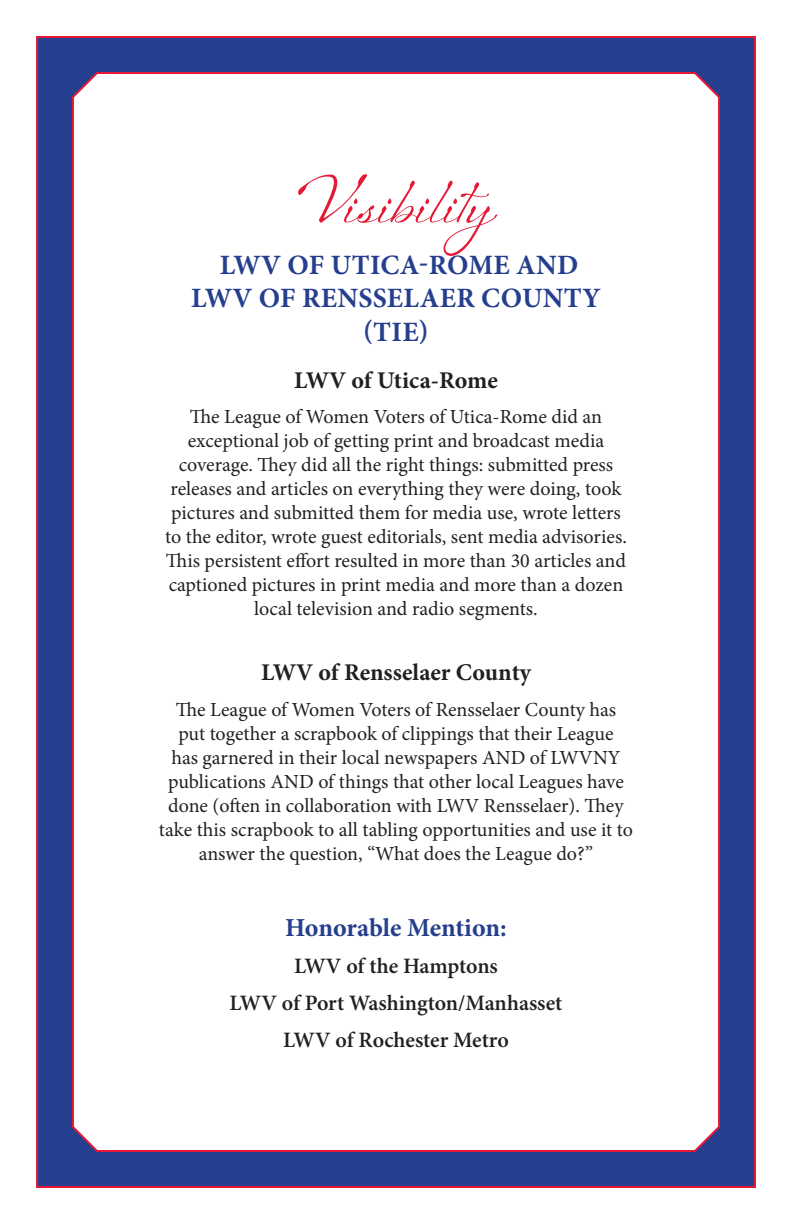
<style>
.page{position:relative;width:792px;height:1224px;background:#fff}
.page>*{position:absolute;margin:0;border:0;box-sizing:border-box;transform-origin:0 0}
.award_name{font:64px "Sheila";color:#e51836}
.award_winner{font:700 28px/33.6px "Minion Pro";letter-spacing:.01em;color:#253f8e;text-align:center}
.honorable_mention{font:700 26px "Minion Pro";letter-spacing:-.005em;color:#253f8e}
.text{font:700 24px "Minion Pro";letter-spacing:-.005em;color:#231f20}
.honorable_mentioin_n{font:600 22px "Minion Pro";letter-spacing:-.005em;color:#231f20}
.text-2{font:20px/24px "Minion Pro";color:#231f20;text-align:center}
</style>
<div class="page">
<div style="left:36px;top:36px;width:720px;height:1152px;background:#253f8e;border:2px solid #e51836"></div>
<div style="left:72px;top:72px;width:648px;height:1080px;background:#fff"></div>
<p class="award_name" style="left:298px;top:163px;width:198px">Visibility</p>
<p class="award_winner" style="left:191px;top:248px;width:411px">LWV OF UTICA-ROME AND<br>LWV OF RENSSELAER COUNTY (TIE)</p>
<p class="text" style="left:294px;top:363px;width:205px">LWV of Utica-Rome</p>
<p class="text-2" style="left:165px;top:405px;width:463px">The League of Women Voters of Utica-Rome did an exceptional job of getting print and broadcast media coverage. They did all the right things: submitted press releases and articles on everything they were doing, took pictures and submitted them for media use, wrote letters to the editor, wrote guest editorials, sent media advisories.<br>This persistent effort resulted in more than 30 articles and captioned pictures in print media and more than a dozen local television and radio segments.</p>
<p class="text" style="left:261px;top:656px;width:271px">LWV of Rensselaer County</p>
<p class="text-2" style="left:159px;top:697px;width:476px">The League of Women Voters of Rensselaer County has<br>put together a scrapbook of clippings that their League<br>has garnered in their local newspapers AND of LWVNY publications AND of things that other local Leagues have done (often in collaboration with LWV Rensselaer). They take this scrapbook to all tabling opportunities and use it to answer the question, “What does the League do?”</p>
<p class="honorable_mention" style="left:285px;top:909px;width:223px">Honorable Mention:</p>
<p class="honorable_mentioin_n" style="left:294px;top:953px;width:205px">LWV of the Hamptons</p>
<p class="honorable_mentioin_n" style="left:230px;top:990px;width:334px">LWV of Port Washington/Manhasset</p>
<p class="honorable_mentioin_n" style="left:283px;top:1027px;width:227px">LWV of Rochester Metro</p>
</div>
